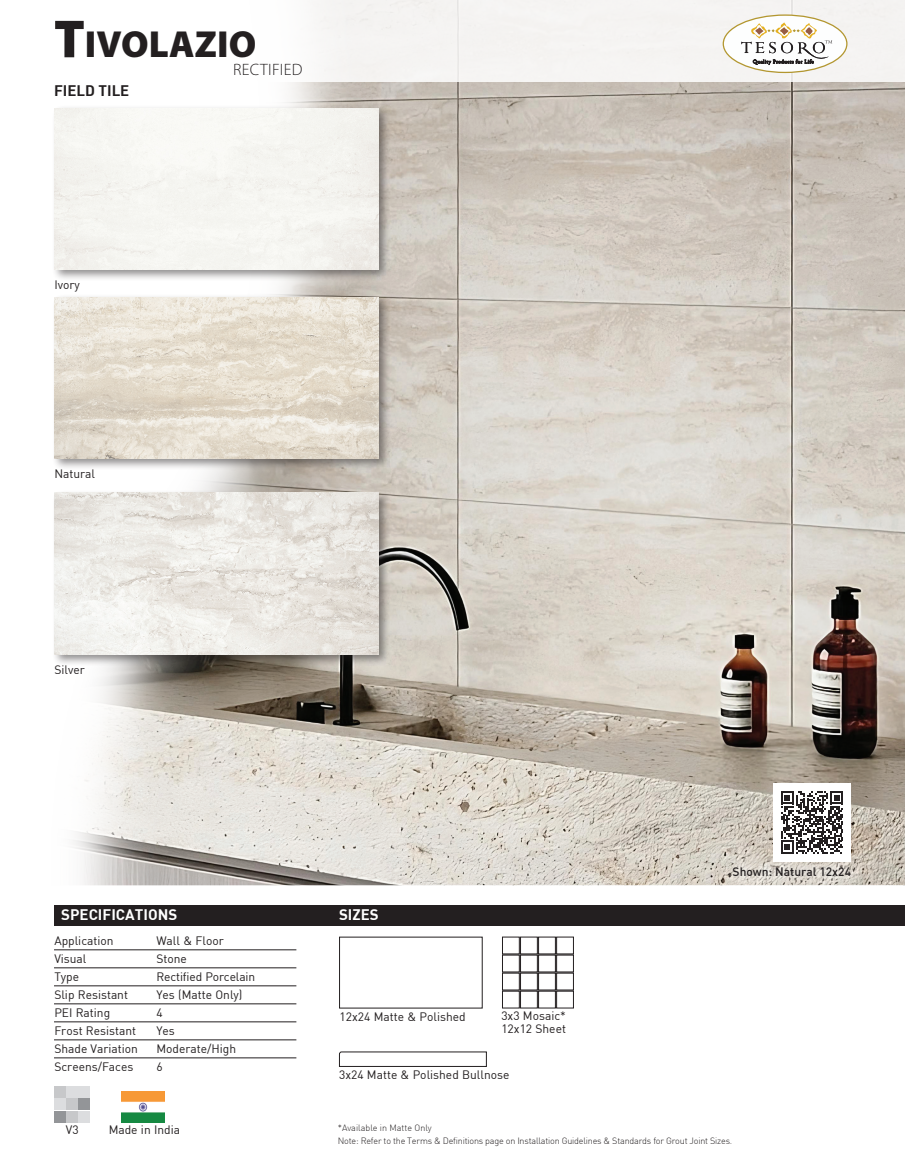
<style>
.page{position:relative;width:905px;height:1175px;background:#fff}
.page>*{position:absolute;margin:0;border:0;box-sizing:border-box;transform-origin:0 0}
.t1{font:900 37.8px "Myriad Pro";color:#231f20}
.t2{font:300 16.5px "Myriad Pro";letter-spacing:.02em;color:#231f20}
.t3{font:700 15px "DIN";color:#fff}
.t4{font:700 15px "DIN";color:#231f20}
.t5{font:12px/12.8px "DIN";color:#231f20}
.t6{font:500 12px "DIN";color:#231f20}
.t7{font:300 9px "DIN";letter-spacing:-.02em;color:#231f20}
.t8{font:300 9px "DIN";color:#231f20}
.t9{font:5.1px "Adobe Garamond Pro";letter-spacing:.085em;color:#231f20}
.s1{font-size:54px}
</style>
<div class="page">
<div style="left:54px;top:904px;width:850px;height:21px;background:#231f20"></div>
<img style="left:405px;top:81px;width:499px;height:804px">
<div style="left:0;top:0;width:904px;height:81px;background:#f5f4f2"></div>
<div style="left:723px;top:15px;width:123px;height:57px;background:#fdfefe;border-radius:50%"></div>
<div style="left:722px;top:14px;width:125px;height:59px;border:1px solid #b39730;border-radius:50%"></div>
<svg style="left:741px;top:22px;width:91px;height:42px"></svg>
<img style="left:0;top:0;width:405px;height:885px">
<img style="left:121px;top:1091px;width:43px;height:31px">
<div style="left:714px;top:849px;width:154px;height:46px;background:#fff;opacity:.75"></div>
<div style="left:51px;top:105px;width:340px;height:177px;background:#231f20;opacity:.5"></div>
<div style="left:54px;top:108px;width:324px;height:161px;background:#f5f5f1"></div>
<div style="left:52px;top:294px;width:339px;height:177px;background:#231f20;opacity:.5"></div>
<img style="left:54px;top:297px;width:324px;height:161px">
<svg style="left:339px;top:1051px;width:148px;height:16px"></svg>
<svg style="left:502px;top:936px;width:72px;height:72px"></svg>
<div style="left:52px;top:490px;width:339px;height:176px;background:#231f20;opacity:.5"></div>
<img style="left:54px;top:493px;width:324px;height:161px">
<div style="left:773px;top:783px;width:77px;height:78px;background:#fff"></div>
<svg style="left:781px;top:791px;width:62px;height:62px"></svg>
<div style="left:54px;top:1111px;width:12px;height:11px;background:#939598"></div>
<div style="left:79px;top:1086px;width:11px;height:11px;background:#dcdddf"></div>
<div style="left:54px;top:1086px;width:12px;height:11px;background:#c7c8ca"></div>
<div style="left:67px;top:1098px;width:11px;height:12px;background:#c7c8ca"></div>
<div style="left:67px;top:1111px;width:11px;height:11px;background:#c7c8ca"></div>
<div style="left:79px;top:1098px;width:11px;height:12px;background:#939598"></div>
<div style="left:67px;top:1086px;width:11px;height:11px;background:#dcdddf"></div>
<div style="left:54px;top:1098px;width:12px;height:12px;background:#dcdddf"></div>
<div style="left:79px;top:1111px;width:11px;height:11px;background:#dcdddf"></div>
<hr style="left:54px;top:949px;width:242px;height:1px;background:#231f20">
<hr style="left:54px;top:967px;width:242px;height:1px;background:#231f20">
<hr style="left:54px;top:985px;width:242px;height:1px;background:#231f20">
<hr style="left:54px;top:1003px;width:242px;height:1px;background:#231f20">
<hr style="left:54px;top:1021px;width:242px;height:1px;background:#231f20">
<hr style="left:54px;top:1039px;width:242px;height:1px;background:#231f20">
<hr style="left:54px;top:1057px;width:242px;height:1px;background:#231f20">
<p class="t1" style="left:54px;top:19px;width:204px"><span class="s1">T</span>IVOLAZIO</p>
<p class="t2" style="left:233px;top:59px;width:71px">RECTIFIED</p>
<p class="t4" style="left:54px;top:81px;width:77px">FIELD TILE</p>
<p class="t5" style="left:54px;top:278px;width:27px">Ivory</p>
<p class="t5" style="left:54px;top:467px;width:42px">Natural</p>
<p class="t5" style="left:54px;top:663px;width:32px">Silver</p>
<p class="t3" style="left:61px;top:905px;width:117px">SPECIFICATIONS</p>
<p class="t3" style="left:339px;top:905px;width:41px">SIZES</p>
<p class="t5" style="left:54px;top:934px;width:61px">Application</p>
<p class="t5" style="left:156px;top:934px;width:69px">Wall &amp; Floor</p>
<p class="t5" style="left:54px;top:952px;width:34px">Visual</p>
<p class="t5" style="left:156px;top:952px;width:32px">Stone</p>
<p class="t5" style="left:54px;top:970px;width:26px">Type</p>
<p class="t5" style="left:156px;top:970px;width:100px">Rectified Porcelain</p>
<p class="t5" style="left:54px;top:988px;width:75px">Slip Resistant</p>
<p class="t5" style="left:156px;top:988px;width:88px">Yes (Matte Only)</p>
<p class="t5" style="left:54px;top:1006px;width:57px">PEI Rating</p>
<p class="t5" style="left:156px;top:1006px;width:8px">4</p>
<p class="t5" style="left:54px;top:1024px;width:83px">Frost Resistant</p>
<p class="t5" style="left:156px;top:1024px;width:20px">Yes</p>
<p class="t5" style="left:54px;top:1042px;width:85px">Shade Variation</p>
<p class="t5" style="left:156px;top:1042px;width:81px">Moderate/High</p>
<p class="t5" style="left:54px;top:1060px;width:81px">Screens/Faces</p>
<p class="t5" style="left:156px;top:1060px;width:8px">6</p>
<p class="t5" style="left:501px;top:1009px;width:66px">3x3 Mosaic*<br>12x12 Sheet</p>
<p class="t5" style="left:339px;top:1009px;width:128px">12x24 Matte &amp; Polished</p>
<p class="t5" style="left:339px;top:1067px;width:172px">3x24 Matte &amp; Polished Bullnose</p>
<p class="t5" style="left:66px;top:1123px;width:14px">V3</p>
<p class="t5" style="left:109px;top:1123px;width:73px">Made in India</p>
<p class="t8" style="left:338px;top:1122px;width:95px">*Available in Matte Only</p>
<p class="t9" style="left:753px;top:59px;width:62px">Quality Products for Life</p>
<p class="t6" style="left:732px;top:864px;width:120px">Shown: Natural 12x24</p>
<p class="t7" style="left:338px;top:1135px;width:396px">Note: Refer to the Terms &amp; Definitions page on Installation Guidelines &amp; Standards for Grout Joint Sizes.</p>
</div>
